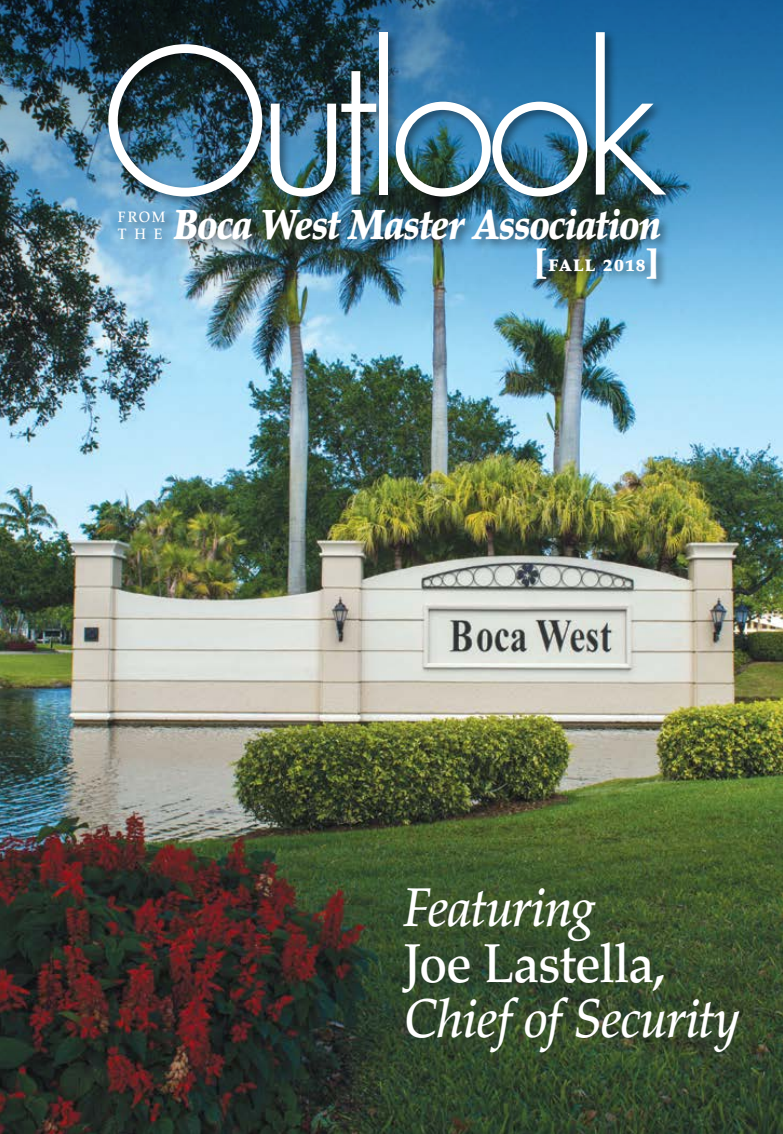
<style>
.page{position:relative;width:783px;height:1134px;background:#fff}
.page>*{position:absolute;margin:0;border:0;box-sizing:border-box;transform-origin:0 0}
.t1{font:300 196.8px "Futura";letter-spacing:-.065em;color:#fff}
.t2{font:italic 500 54.45px "Palatino";letter-spacing:-.02em;color:#fff;scale:.92 1}
.t3{font:500 54.45px "Palatino";letter-spacing:-.02em;color:#fff;scale:.92 1}
.t4{font:italic 900 42px "Palatino";letter-spacing:-.03em;color:#fff;scale:.85 1}
.t5{font:900 16.65px "Palatino";letter-spacing:.075em;color:#fff}
.t6{font:500 15px/16.5px "Palatino";letter-spacing:.155em;color:#fff;scale:.92 1}
.s1{font-size:33.3px}
</style>
<div class="page">
<img style="left:0;top:355px;width:783px;height:779px">
<img style="left:0;top:0;width:783px;height:355px">
<div style="left:105px;top:28px;width:573px;height:181px;background:#000;opacity:.45"></div>
<div style="left:171px;top:206px;width:501px;height:46px;background:#000;opacity:.45"></div>
<div style="left:115px;top:208px;width:61px;height:43px;background:#000;opacity:.45"></div>
<div style="left:534px;top:245px;width:135px;height:46px;background:#000;opacity:.45"></div>
<h1 class="t1" style="left:101px;top:3px;width:565px">Outlook</h1>
<p class="t4" style="left:174px;top:200px;width:575px">Boca West Master Association</p>
<p class="t6" style="left:118px;top:209px;width:53px">FROM<br>THE</p>
<p class="t5" style="left:534px;top:255px;width:127px"><span class="s1">[</span>FALL 2018<span class="s1">]</span></p>
<p class="t2" style="left:404px;top:876px;width:209px">Featuring</p>
<p class="t3" style="left:404px;top:931px;width:287px">Joe Lastella,</p>
<p class="t2" style="left:404px;top:987px;width:367px">Chief of Security</p>
</div>
